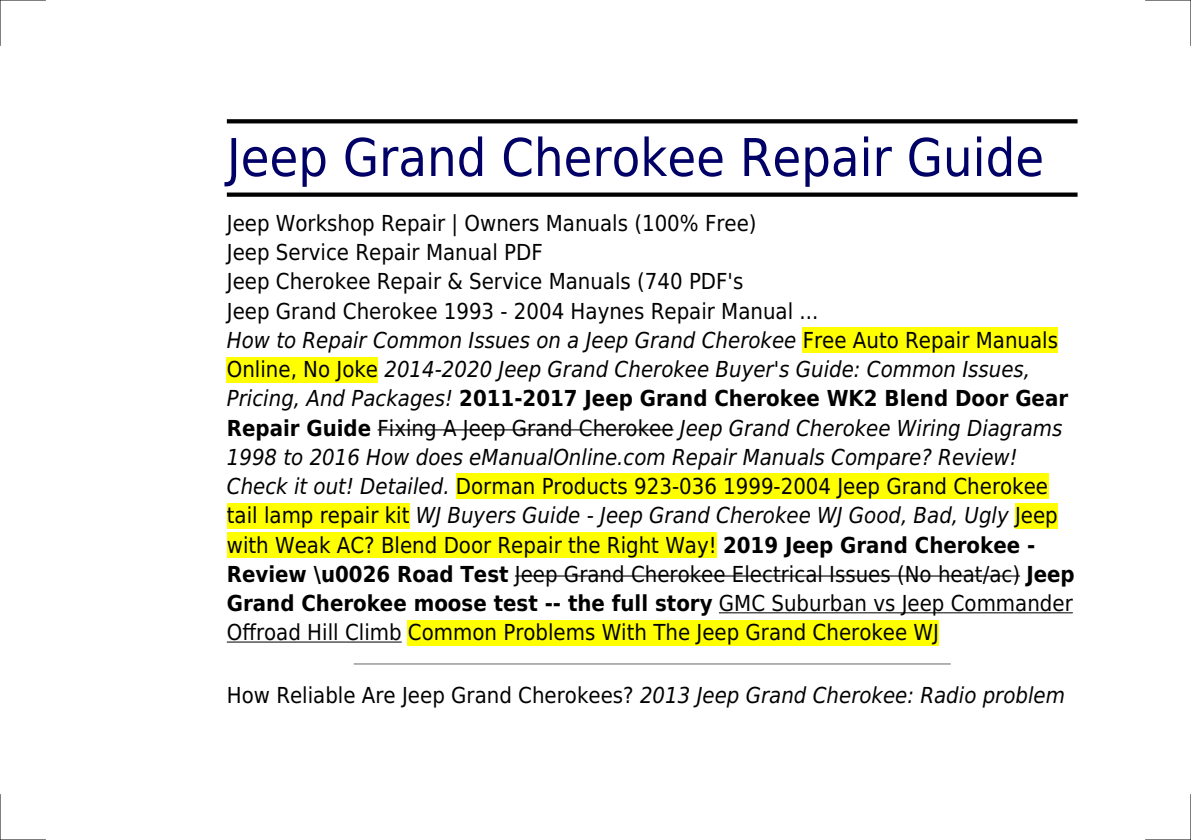
<style>
.page{position:relative;width:1191px;height:840px;background:#fff}
.page>*{position:absolute;margin:0;border:0;box-sizing:border-box;transform-origin:0 0}
.t1{font:52px "DejaVu Sans Condensed";color:#006}
.t2{font:22px/29.2px "DejaVu Sans Condensed";color:#000}
.t3{font:italic 22px "DejaVu Sans Condensed";color:#000}
.s1{font-style:italic}
.s2{font-weight:700}
.s3{font-style:normal}
</style>
<div class="page">
<svg style="left:227px;top:119px;width:850px;height:4px;background:#0b0b0b"></svg>
<div style="left:227px;top:192px;width:850px;height:5px;background:#000"></div>
<div style="left:802px;top:327px;width:256px;height:26px;background:#ff0"></div>
<div style="left:227px;top:356px;width:151px;height:26px;background:#ff0"></div>
<hr style="left:377px;top:429px;width:296px;height:1px;background:#000">
<div style="left:456px;top:473px;width:592px;height:26px;background:#ff0"></div>
<div style="left:227px;top:502px;width:182px;height:26px;background:#ff0"></div>
<div style="left:1015px;top:502px;width:42px;height:26px;background:#ff0"></div>
<div style="left:227px;top:531px;width:489px;height:26px;background:#ff0"></div>
<hr style="left:515px;top:575px;width:505px;height:1px;background:#000">
<hr style="left:719px;top:612px;width:353px;height:1px;background:#000">
<hr style="left:227px;top:641px;width:175px;height:1px;background:#000">
<div style="left:408px;top:619px;width:531px;height:26px;background:#ff0"></div>
<hr style="left:354px;top:662px;width:596px;height:2px;background:#999">
<hr style="left:0;top:0;width:45px;height:1px;background:#000">
<hr style="left:1145px;top:0;width:46px;height:1px;background:#000">
<hr style="left:0;top:839px;width:45px;height:1px;background:#000">
<hr style="left:1145px;top:839px;width:46px;height:1px;background:#000">
<hr style="left:0;top:0;width:1px;height:45px;background:#000">
<hr style="left:0;top:794px;width:1px;height:45px;background:#000">
<hr style="left:1190px;top:0;width:1px;height:45px;background:#000">
<hr style="left:1190px;top:794px;width:1px;height:45px;background:#000">
<h1 class="t1" style="left:227px;top:128px;width:818px">Jeep Grand Cherokee Repair Guide</h1>
<p class="t2" style="left:227px;top:209px;width:849px">Jeep Workshop Repair | Owners Manuals (100% Free)<br>Jeep Service Repair Manual PDF<br>Jeep Cherokee Repair &amp; Service Manuals (740 PDF's<br>Jeep Grand Cherokee 1993 - 2004 Haynes Repair Manual ...<br><span class="s1">How to Repair Common Issues on a Jeep Grand Cherokee</span> Free Auto Repair Manuals Online, No Joke <span class="s1">2014-2020 Jeep Grand Cherokee Buyer's Guide: Common Issues, Pricing, And Packages!</span> <span class="s2">2011-2017 Jeep Grand Cherokee WK2 Blend Door Gear Repair Guide</span> Fixing A Jeep Grand Cherokee <span class="s1">Jeep Grand Cherokee Wiring Diagrams 1998 to 2016 How does eManualOnline.com Repair Manuals Compare? Review!<br>Check it out! Detailed.</span> Dorman Products 923-036 1999-2004 Jeep Grand Cherokee tail lamp repair kit <span class="s1">WJ Buyers Guide - Jeep Grand Cherokee WJ Good, Bad, Ugly</span> Jeep with Weak AC? Blend Door Repair the Right Way! <span class="s2">2019 Jeep Grand Cherokee - Review \u0026 Road Test</span> Jeep Grand Cherokee Electrical Issues (No heat/ac) <span class="s2">Jeep Grand Cherokee moose test -- the full story</span> GMC Suburban vs Jeep Commander Offroad Hill Climb Common Problems With The Jeep Grand Cherokee WJ</p>
<p class="t3" style="left:227px;top:682px;width:839px"><span class="s3">How Reliable Are Jeep Grand Cherokees?</span> 2013 Jeep Grand Cherokee: Radio problem</p>
</div>
